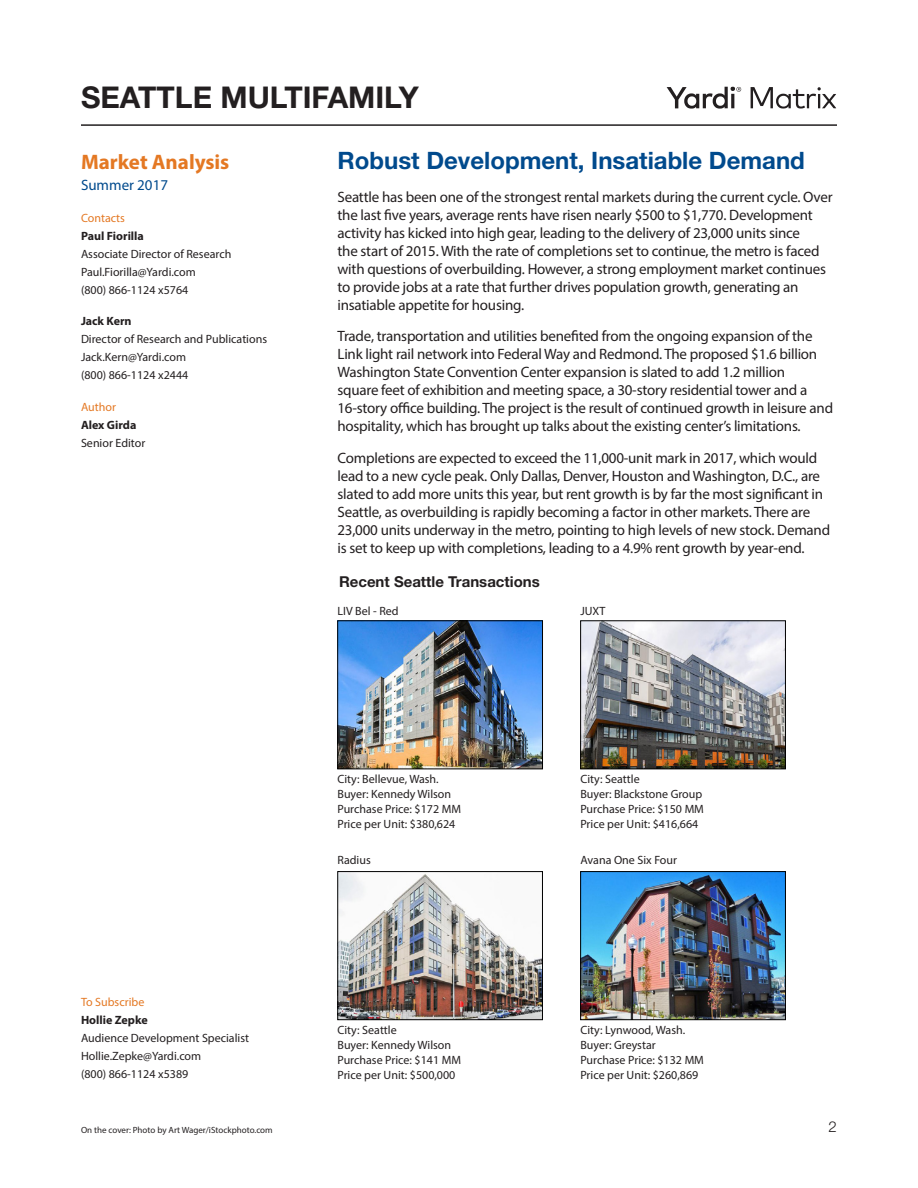
<style>
.page{position:relative;width:918px;height:1188px;background:#fff}
.page>*{position:absolute;margin:0;border:0;box-sizing:border-box;transform-origin:0 0}
.Heading_1{font:700 30px "Helvetica Neue LT Std";color:#231f20}
.Matrix_Head{font:700 24px "Helvetica Neue LT Std";color:#004a8d}
.Matrix_Body_Note{font:700 21px "Myriad Pro";color:#e47823}
.Matrix_Body{font:15px/18px "Myriad Pro";letter-spacing:-.015em;color:#231f20}
.Matrix_Chart_Heads{font:700 15px "Helvetica Neue LT Std";color:#231f20}
.Matrix_Body_Note-2{font:15px "Myriad Pro";color:#004a8d}
.t1{font:300 15px "Helvetica Neue LT Std";color:#231f20}
.Matrix_Body_Note-3{font:12px/18px "Myriad Pro";color:#231f20}
.Matrix_Body_Note-4{font:12px "Myriad Pro";color:#e47823}
.Matrix_Body_Note-5{font:9px "Myriad Pro";color:#231f20}
.s1{font-weight:700}
</style>
<div class="page">
<hr style="left:81px;top:124px;width:756px;height:2px;background:#231f20">
<svg style="left:667px;top:86px;width:74px;height:23px"></svg>
<svg style="left:751px;top:87px;width:85px;height:22px"></svg>
<img style="left:340px;top:873px;width:201px;height:145px">
<div style="left:338px;top:871px;width:205px;height:149px;border:1px solid #000"></div>
<img style="left:582px;top:623px;width:202px;height:144px">
<div style="left:580px;top:621px;width:206px;height:148px;border:1px solid #000"></div>
<img style="left:582px;top:873px;width:202px;height:145px">
<div style="left:580px;top:871px;width:206px;height:149px;border:1px solid #000"></div>
<img style="left:340px;top:623px;width:201px;height:144px">
<div style="left:338px;top:621px;width:205px;height:148px;border:1px solid #000"></div>
<p class="Heading_1" style="left:81px;top:79px;width:339px">SEATTLE MULTIFAMILY</p>
<p class="Matrix_Body_Note" style="left:81px;top:149px;width:150px">Market Analysis</p>
<p class="Matrix_Body_Note-2" style="left:81px;top:176px;width:89px">Summer 2017</p>
<p class="Matrix_Body_Note-4" style="left:81px;top:210px;width:46px">Contacts</p>
<p class="Matrix_Body_Note-3" style="left:81px;top:227px;width:152px"><span class="s1">Paul Fiorilla<br></span>Associate Director of Research<br>Paul.Fiorilla@Yardi.com<br>(800) 866-1124 x5764</p>
<p class="Matrix_Body_Note-3" style="left:81px;top:312px;width:188px"><span class="s1">Jack Kern<br></span>Director of Research and Publications<br>Jack.Kern@Yardi.com<br>(800) 866-1124 x2444</p>
<p class="Matrix_Body_Note-4" style="left:81px;top:399px;width:36px">Author</p>
<p class="Matrix_Body_Note-3" style="left:81px;top:416px;width:66px"><span class="s1">Alex Girda<br></span>Senior Editor</p>
<p class="Matrix_Body_Note-4" style="left:81px;top:994px;width:65px">To Subscribe</p>
<p class="Matrix_Body_Note-3" style="left:81px;top:1011px;width:170px"><span class="s1">Hollie Zepke<br></span>Audience Development Specialist<br>Hollie.Zepke@Yardi.com<br>(800) 866-1124 x5389</p>
<p class="Matrix_Body_Note-5" style="left:81px;top:1124px;width:193px">On the cover: Photo by Art Wager/iStockphoto.com</p>
<p class="Matrix_Head" style="left:338px;top:145px;width:469px">Robust Development, Insatiable Demand</p>
<p class="Matrix_Body" style="left:338px;top:188px;width:497px">Seattle has been one of the strongest rental markets during the current cycle. Over the last five years, average rents have risen nearly $500 to $1,770. Development activity has kicked into high gear, leading to the delivery of 23,000 units since<br>the start of 2015. With the rate of completions set to continue, the metro is faced with questions of overbuilding. However, a strong employment market continues to provide jobs at a rate that further drives population growth, generating an insatiable appetite for housing.</p>
<p class="Matrix_Body" style="left:338px;top:327px;width:497px">Trade, transportation and utilities benefited from the ongoing expansion of the Link light rail network into Federal Way and Redmond. The proposed $1.6 billion Washington State Convention Center expansion is slated to add 1.2 million<br>square feet of exhibition and meeting space, a 30-story residential tower and a 16-story office building. The project is the result of continued growth in leisure and hospitality, which has brought up talks about the existing center’s limitations.</p>
<p class="Matrix_Body" style="left:338px;top:449px;width:494px">Completions are expected to exceed the 11,000-unit mark in 2017, which would lead to a new cycle peak. Only Dallas, Denver, Houston and Washington, D.C., are slated to add more units this year, but rent growth is by far the most significant in Seattle, as overbuilding is rapidly becoming a factor in other markets. There are 23,000 units underway in the metro, pointing to high levels of new stock. Demand is set to keep up with completions, leading to a 4.9% rent growth by year-end.</p>
<p class="Matrix_Chart_Heads" style="left:339px;top:572px;width:202px">Recent Seattle Transactions</p>
<p class="Matrix_Body_Note-3" style="left:338px;top:601px;width:63px">LIV Bel - Red</p>
<p class="Matrix_Body_Note-3" style="left:580px;top:601px;width:27px">JUXT</p>
<p class="Matrix_Body_Note-3" style="left:338px;top:771px;width:125px;line-height:15px">City: Bellevue, Wash.<br>Buyer: Kennedy Wilson<br>Purchase Price: $172 MM</p>
<p class="Matrix_Body_Note-3" style="left:338px;top:815px;width:119px">Price per Unit: $380,624</p>
<p class="Matrix_Body_Note-3" style="left:338px;top:851px;width:35px">Radius</p>
<p class="Matrix_Body_Note-3" style="left:338px;top:1022px;width:125px;line-height:15px">City: Seattle<br>Buyer: Kennedy Wilson<br>Purchase Price: $141 MM</p>
<p class="Matrix_Body_Note-3" style="left:338px;top:1066px;width:119px">Price per Unit: $500,000</p>
<p class="Matrix_Body_Note-3" style="left:580px;top:770px;width:61px">City: Seattle</p>
<p class="Matrix_Body_Note-3" style="left:580px;top:786px;width:125px;line-height:15px">Buyer: Blackstone Group<br>Purchase Price: $150 MM</p>
<p class="Matrix_Body_Note-3" style="left:580px;top:815px;width:119px">Price per Unit: $416,664</p>
<p class="Matrix_Body_Note-3" style="left:580px;top:851px;width:98px">Avana One Six Four</p>
<p class="Matrix_Body_Note-3" style="left:580px;top:1022px;width:125px;line-height:15px">City: Lynwood, Wash.<br>Buyer: Greystar<br>Purchase Price: $132 MM</p>
<p class="Matrix_Body_Note-3" style="left:580px;top:1066px;width:119px">Price per Unit: $260,869</p>
<p class="t1" style="left:829px;top:1118px;width:10px">2</p>
</div>
